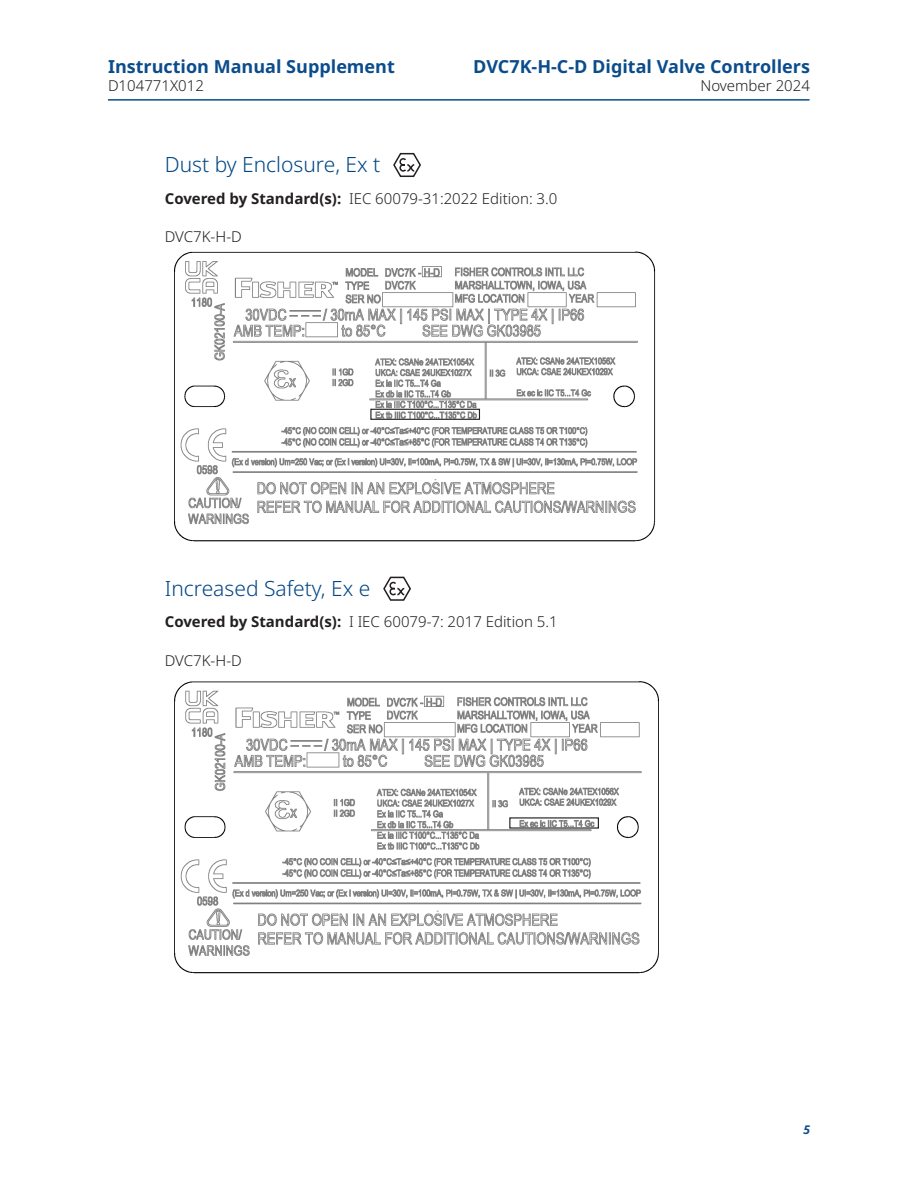
<style>
.page{position:relative;width:918px;height:1188px;background:#fff}
.page>*{position:absolute;margin:0;border:0;box-sizing:border-box;transform-origin:0 0}
._02_Subhead_1_1{font:300 21px "Noto Sans";color:#004684}
.t1{font:700 18px "Noto Sans";color:#0b4c8c}
._01_Body_text_bold{font:300 15px "Noto Sans";color:#231f20}
._01_Body_Text{font:300 15px "Noto Sans";letter-spacing:-.005em;color:#231f20}
.t2{font:italic 700 12px "Noto Sans";color:#0b4c8c}
.s1{font-weight:700}
</style>
<div class="page">
<hr style="left:108px;top:99px;width:702px;height:2px;background:#0b4c8c">
<svg style="left:393px;top:153px;width:28px;height:24px"></svg>
<img style="left:174px;top:251px;width:482px;height:291px">
<div style="left:370px;top:409px;width:110px;height:11px;border:1px solid #231f20"></div>
<svg style="left:383px;top:577px;width:28px;height:24px"></svg>
<img style="left:174px;top:681px;width:485px;height:293px">
<p class="t1" style="left:108px;top:57px;width:288px">Instruction Manual Supplement</p>
<p class="_01_Body_text_bold" style="left:108px;top:77px;width:97px">D104771X012</p>
<p class="t1" style="left:473px;top:57px;width:338px">DVC7K-H-C-D Digital Valve Controllers</p>
<p class="_01_Body_text_bold" style="left:700px;top:77px;width:111px">November 2024</p>
<p class="_02_Subhead_1_1" style="left:165px;top:153px;width:217px">Dust by Enclosure, Ex t</p>
<p class="_01_Body_text_bold" style="left:165px;top:190px;width:394px"><span class="s1">Covered by Standard(s):</span> IEC 60079-31:2022 Edition: 3.0</p>
<p class="_01_Body_Text" style="left:165px;top:228px;width:79px">DVC7K-H-D</p>
<p class="_02_Subhead_1_1" style="left:165px;top:576px;width:207px">Increased Safety, Ex e</p>
<p class="_01_Body_text_bold" style="left:165px;top:614px;width:394px"><span class="s1">Covered by Standard(s):</span> I IEC 60079-7: 2017 Edition 5.1</p>
<p class="_01_Body_Text" style="left:165px;top:652px;width:79px">DVC7K-H-D</p>
<p class="t2" style="left:803px;top:1121px;width:8px">5</p>
</div>
